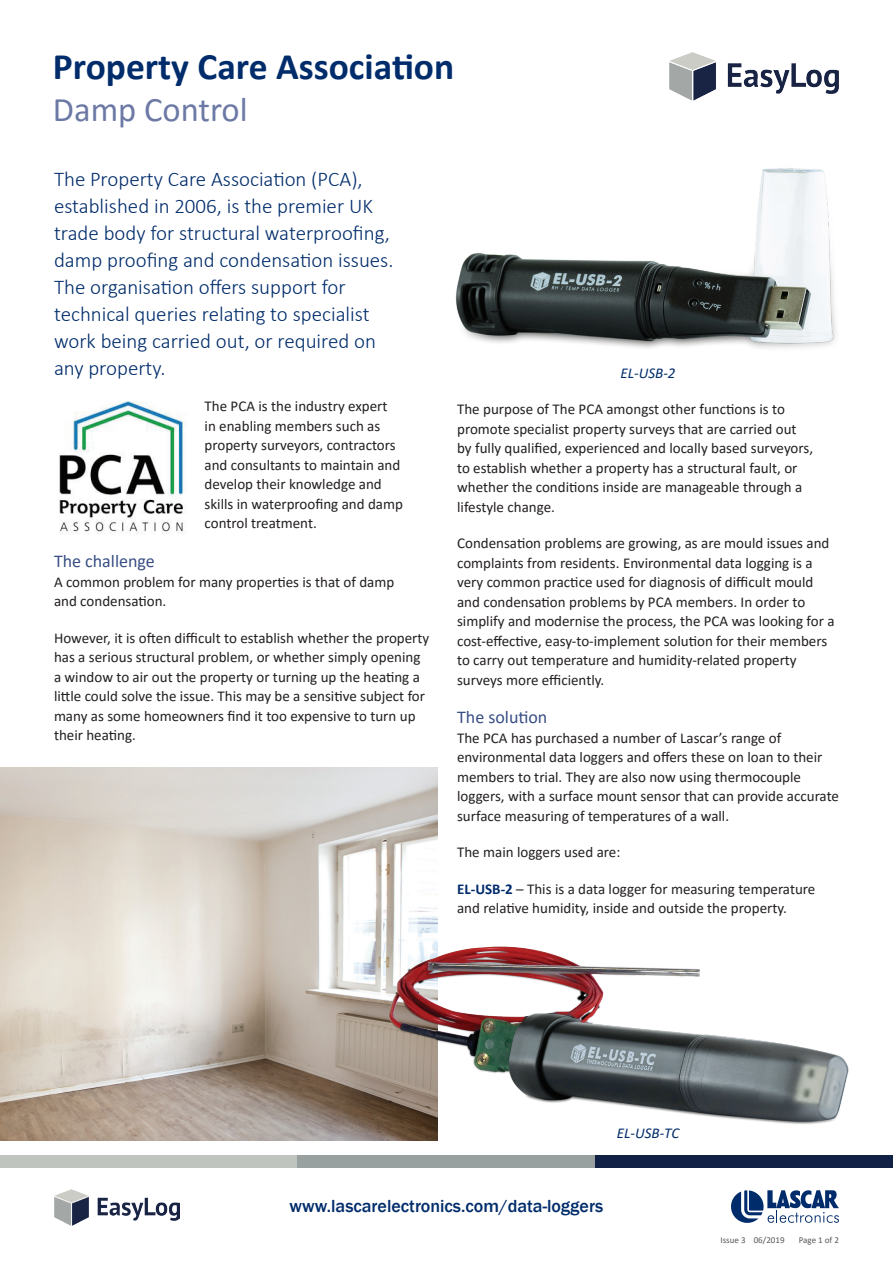
<style>
.page{position:relative;width:893px;height:1263px;background:#fff}
.page>*{position:absolute;margin:0;border:0;box-sizing:border-box;transform-origin:0 0}
.t1{font:700 37.5px "Calibri";color:#002c6b}
.t2{font:34.5px "Calibri";color:#6c79a5}
.t3{font:300 21px/27px "Calibri";color:#002c6b}
.t4{font:500 18px "Franklin Gothic";color:#002c6b}
.t5{font:18px "Calibri";color:#384e85}
.t6{font:15px/19.5px "Calibri";color:#231f20}
.t7{font:italic 15px "Calibri";color:#002c6b}
.t8{font:9px "Calibri";color:#57585a}
.s1{font-weight:700;color:#002c6b}
</style>
<div class="page">
<div style="left:0;top:1155px;width:298px;height:13px;background:#c0c4bf"></div>
<div style="left:298px;top:1155px;width:297px;height:13px;background:#99a0a0"></div>
<img style="left:54px;top:1189px;width:125px;height:36px">
<img style="left:669px;top:52px;width:170px;height:49px">
<img style="left:0;top:767px;width:437px;height:373px">
<img style="left:316px;top:831px;width:577px;height:392px">
<img style="left:455px;top:168px;width:381px;height:180px">
<img style="left:59px;top:402px;width:125px;height:132px">
<h1 class="t1" style="left:53px;top:40px;width:403px">Property Care Association</h1>
<h2 class="t2" style="left:53px;top:85px;width:196px">Damp Control</h2>
<p class="t3" style="left:54px;top:165px;width:341px">The Property Care Association (PCA), established in 2006, is the premier UK trade body for structural waterproofing, damp proofing and condensation issues.<br>The organisation offers support for technical queries relating to specialist work being carried out, or required on any property.</p>
<p class="t6" style="left:205px;top:396px;width:200px">The PCA is the industry expert<br>in enabling members such as property surveyors, contractors and consultants to maintain and develop their knowledge and skills in waterproofing and damp control treatment.</p>
<p class="t5" style="left:54px;top:548px;width:102px">The challenge</p>
<p class="t6" style="left:54px;top:571px;width:342px">A common problem for many properties is that of damp and condensation.</p>
<p class="t6" style="left:54px;top:627px;width:377px">However, it is often difficult to establish whether the property has a serious structural problem, or whether simply opening a window to air out the property or turning up the heating a little could solve the issue. This may be a sensitive subject for many as some homeowners find it too expensive to turn up their heating.</p>
<p class="t7" style="left:621px;top:363px;width:56px">EL-USB-2</p>
<p class="t6" style="left:457px;top:399px;width:357px">The purpose of The PCA amongst other functions is to promote specialist property surveys that are carried out by fully qualified, experienced and locally based surveyors, to establish whether a property has a structural fault, or whether the conditions inside are manageable through a lifestyle change.</p>
<p class="t6" style="left:457px;top:533px;width:379px">Condensation problems are growing, as are mould issues and complaints from residents. Environmental data logging is a very common practice used for diagnosis of difficult mould and condensation problems by PCA members. In order to simplify and modernise the process, the PCA was looking for a cost-effective, easy-to-implement solution for their members to carry out temperature and humidity-related property surveys more efficiently.</p>
<p class="t5" style="left:457px;top:705px;width:92px">The solution</p>
<p class="t6" style="left:457px;top:728px;width:383px">The PCA has purchased a number of Lascar’s range of environmental data loggers and offers these on loan to their members to trial. They are also now using thermocouple loggers, with a surface mount sensor that can provide accurate surface measuring of temperatures of a wall.</p>
<p class="t6" style="left:457px;top:842px;width:165px">The main loggers used are:</p>
<p class="t6" style="left:457px;top:879px;width:360px"><span class="s1">EL-USB-2</span> – This is a data logger for measuring temperature and relative humidity, inside and outside the property.</p>
<p class="t7" style="left:617px;top:1123px;width:64px">EL-USB-TC</p>
<p class="t4" style="left:290px;top:1194px;width:315px">www.lascarelectronics.com/data-loggers</p>
<p class="t8" style="left:720px;top:1234px;width:66px">Issue 3 06/2019</p>
<p class="t8" style="left:799px;top:1234px;width:42px">Page 1 of 2</p>
</div>
